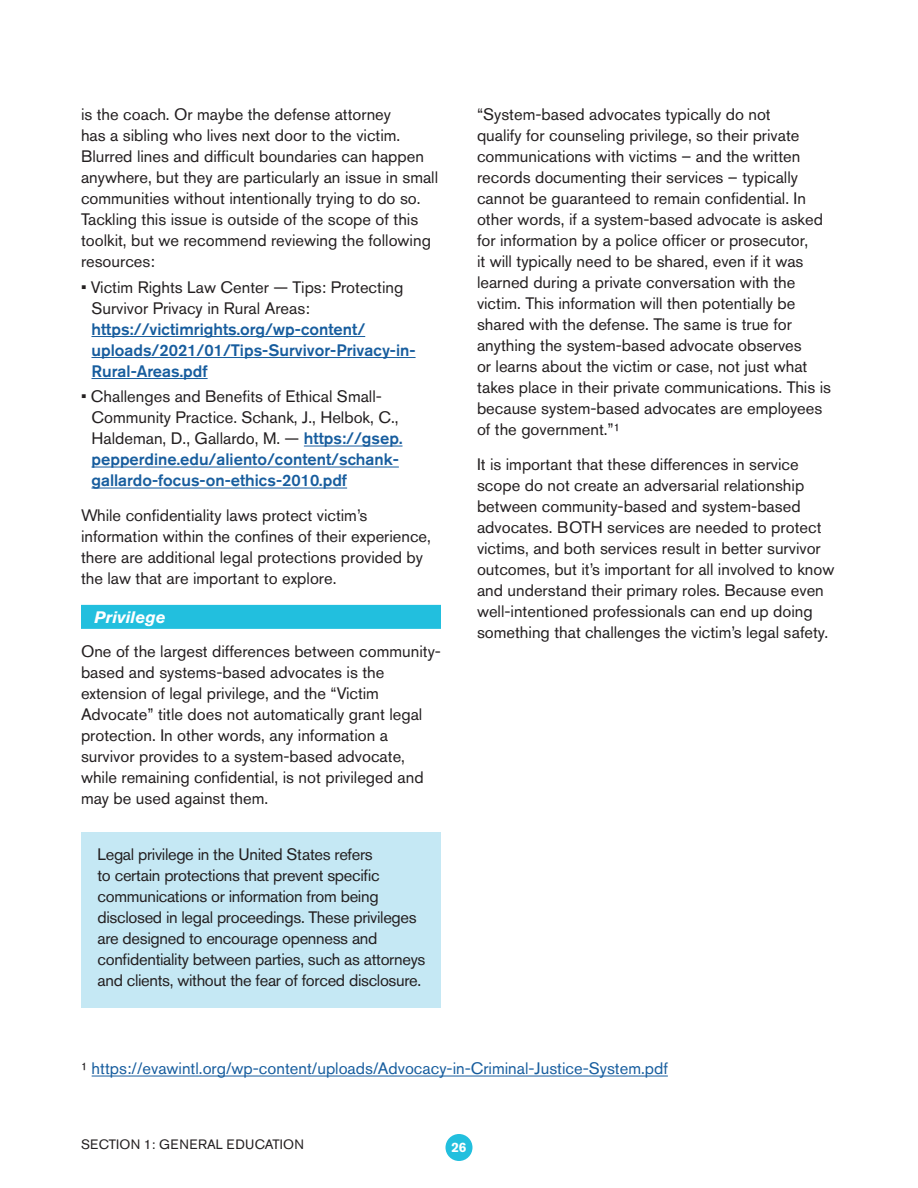
<style>
.page{position:relative;width:918px;height:1188px;background:#fff}
.page>*{position:absolute;margin:0;border:0;box-sizing:border-box;transform-origin:0 0}
.t1{font:16.5px/21px "Akzidenz Grotesk BE";color:#231f20}
.t2{font:16.5px/21px "Akzidenz Grotesk BE";letter-spacing:-.02em;color:#231f20}
.t3{font:500 16.5px/21px "Akzidenz Grotesk BE";color:#175d9e}
.t4{font:16.5px "Akzidenz Grotesk BE";color:#175d9e}
.t5{font:italic 700 16.5px "Akzidenz Grotesk BE";color:#fff}
.t6{font:13.5px "Akzidenz Grotesk BE";letter-spacing:.02em;color:#231f20}
.t7{font:700 13.5px "Akzidenz Grotesk BE";color:#fff}
.s1{font-weight:400;color:#231f20}
.s2{font-weight:500;color:#175d9e}
.s3{color:#231f20}
</style>
<div class="page">
<div style="left:446px;top:1134px;width:26px;height:27px;background:#22bfde;border-radius:50%"></div>
<hr style="left:92px;top:336px;width:273px;height:1px;background:#175d9e">
<hr style="left:92px;top:357px;width:324px;height:1px;background:#175d9e">
<hr style="left:92px;top:378px;width:116px;height:1px;background:#175d9e">
<hr style="left:304px;top:446px;width:99px;height:1px;background:#175d9e">
<hr style="left:92px;top:467px;width:307px;height:1px;background:#175d9e">
<hr style="left:92px;top:488px;width:255px;height:1px;background:#175d9e">
<div style="left:81px;top:605px;width:360px;height:24px;background:#22bfde"></div>
<div style="left:81px;top:832px;width:360px;height:176px;background:#c5e8f4"></div>
<hr style="left:92px;top:1076px;width:576px;height:1px;background:#175d9e">
<p class="t1" style="left:81px;top:104px;width:359px">is the coach. Or maybe the defense attorney<br>has a sibling who lives next door to the victim.<br>Blurred lines and difficult boundaries can happen anywhere, but they are particularly an issue in small communities without intentionally trying to do so.<br>Tackling this issue is outside of the scope of this toolkit, but we recommend reviewing the following resources:</p>
<p class="t3" style="left:92px;top:276px;width:326px;text-indent:-10px"><span class="s1">• Victim Rights Law Center — Tips: Protecting Survivor Privacy in Rural Areas: </span>https://victimrights.org/wp-content/ uploads/2021/01/Tips-Survivor-Privacy-in-Rural-Areas.pdf</p>
<p class="t1" style="left:92px;top:386px;width:313px;text-indent:-10px">• Challenges and Benefits of Ethical Small-Community Practice. Schank, J., Helbok, C., Haldeman, D., Gallardo, M. — <span class="s2">https://gsep. pepperdine.edu/aliento/content/schank&shy;gallardo-focus-on-ethics-2010.pdf</span></p>
<p class="t1" style="left:81px;top:505px;width:352px">While confidentiality laws protect victim’s information within the confines of their experience, there are additional legal protections provided by the law that are important to explore.</p>
<p class="t5" style="left:94px;top:607px;width:73px">Privilege</p>
<p class="t1" style="left:81px;top:641px;width:362px">One of the largest differences between community&shy;based and systems-based advocates is the extension of legal privilege, and the “Victim Advocate” title does not automatically grant legal protection. In other words, any information a survivor provides to a system-based advocate, while remaining confidential, is not privileged and may be used against them.</p>
<p class="t2" style="left:98px;top:844px;width:329px">Legal privilege in the United States refers<br>to certain protections that prevent specific communications or information from being disclosed in legal proceedings. These privileges are designed to encourage openness and confidentiality between parties, such as attorneys and clients, without the fear of forced disclosure.</p>
<p class="t1" style="left:477px;top:104px;width:356px">“System-based advocates typically do not<br>qualify for counseling privilege, so their private communications with victims – and the written records documenting their services – typically cannot be guaranteed to remain confidential. In other words, if a system-based advocate is asked for information by a police officer or prosecutor,<br>it will typically need to be shared, even if it was learned during a private conversation with the victim. This information will then potentially be shared with the defense. The same is true for anything the system-based advocate observes<br>or learns about the victim or case, not just what takes place in their private communications. This is because system-based advocates are employees of the government.”¹</p>
<p class="t1" style="left:477px;top:454px;width:359px">It is important that these differences in service scope do not create an adversarial relationship between community-based and system-based advocates. BOTH services are needed to protect victims, and both services result in better survivor outcomes, but it’s important for all involved to know and understand their primary roles. Because even well-intentioned professionals can end up doing something that challenges the victim’s legal safety.</p>
<p class="t4" style="left:81px;top:1059px;width:588px"><span class="s3">¹</span> https://evawintl.org/wp-content/uploads/Advocacy-in-Criminal-Justice-System.pdf</p>
<p class="t6" style="left:81px;top:1136px;width:224px">SECTION 1: GENERAL EDUCATION</p>
<p class="t7" style="left:451px;top:1139px;width:17px">26</p>
</div>
